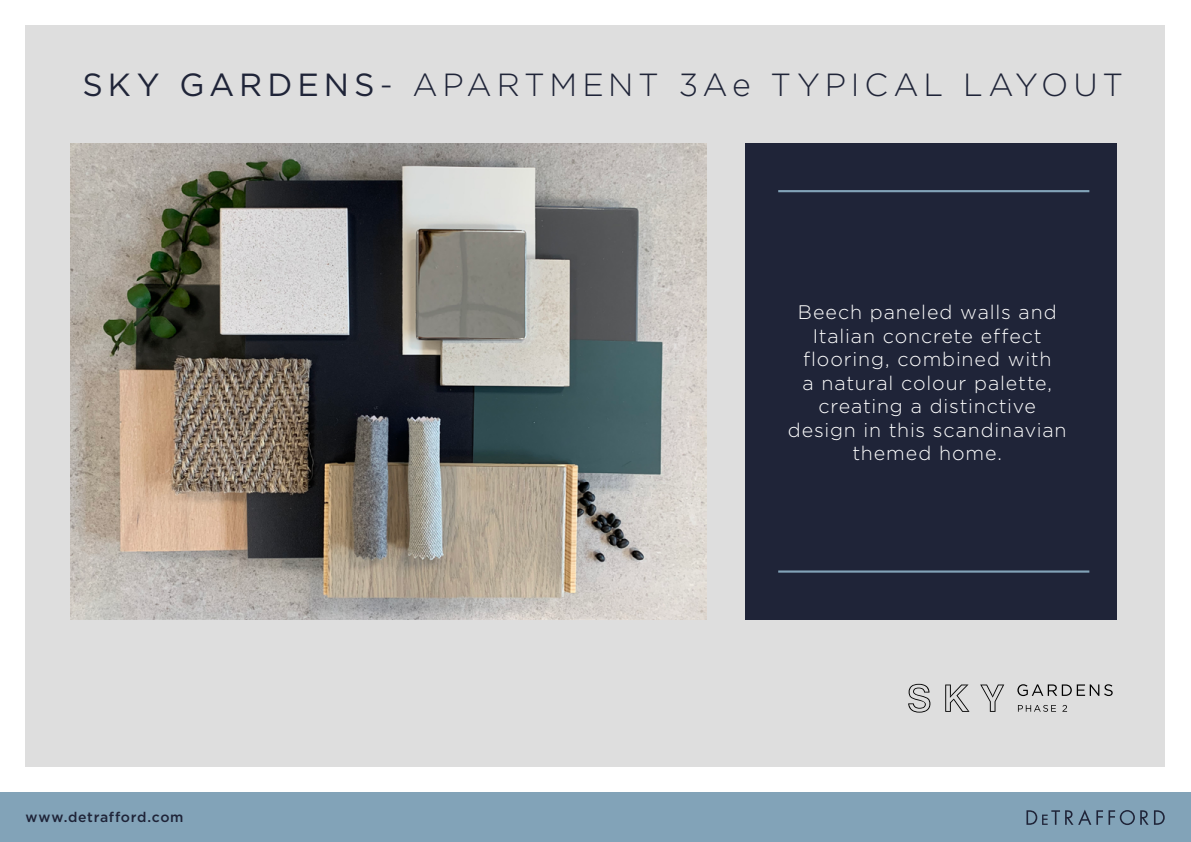
<style>
.page{position:relative;width:1191px;height:842px;background:#fff}
.page>*{position:absolute;margin:0;border:0;box-sizing:border-box;transform-origin:0 0}
.t1{font:300 32px "Gotham HTF";letter-spacing:.15em;color:#1f2438}
.t2{font:300 19.6px/23.5px "Gotham HTF";letter-spacing:.045em;color:#fff;text-align:center}
.t3{font:500 14px "Gotham HTF";letter-spacing:.05em;color:#1f2438}
.s1{font-weight:400}
</style>
<div class="page">
<div style="left:26px;top:26px;width:1139px;height:741px;background:#dedede"></div>
<div style="left:745px;top:143px;width:371px;height:476px;background:#1f2438"></div>
<img style="left:71px;top:143px;width:635px;height:476px">
<hr style="left:778px;top:190px;width:311px;height:2px;background:#82a3b8">
<hr style="left:778px;top:570px;width:311px;height:3px;background:#82a3b8">
<svg style="left:1018px;top:705px;width:38px;height:7px"></svg>
<svg style="left:1062px;top:705px;width:5px;height:7px"></svg>
<svg style="left:908px;top:684px;width:22px;height:29px"></svg>
<svg style="left:945px;top:684px;width:24px;height:28px"></svg>
<svg style="left:980px;top:684px;width:24px;height:28px"></svg>
<svg style="left:1017px;top:684px;width:95px;height:12px"></svg>
<div style="left:0;top:793px;width:1191px;height:49px;background:#82a3b8"></div>
<svg style="left:1026px;top:810px;width:108px;height:15px"></svg>
<svg style="left:1140px;top:810px;width:8px;height:15px"></svg>
<svg style="left:1154px;top:810px;width:10px;height:15px"></svg>
<p class="t1" style="left:82px;top:68px;width:1042px"><span class="s1">SKY GARDENS</span>- APARTMENT 3Ae TYPICAL LAYOUT</p>
<p class="t3" style="left:26px;top:809px;width:159px">www.detrafford.com</p>
<p class="t2" style="left:788px;top:300px;width:280px">Beech paneled walls and<br>Italian concrete effect flooring, combined with<br>a natural colour palette, creating a distinctive design in this scandinavian themed home.</p>
</div>
